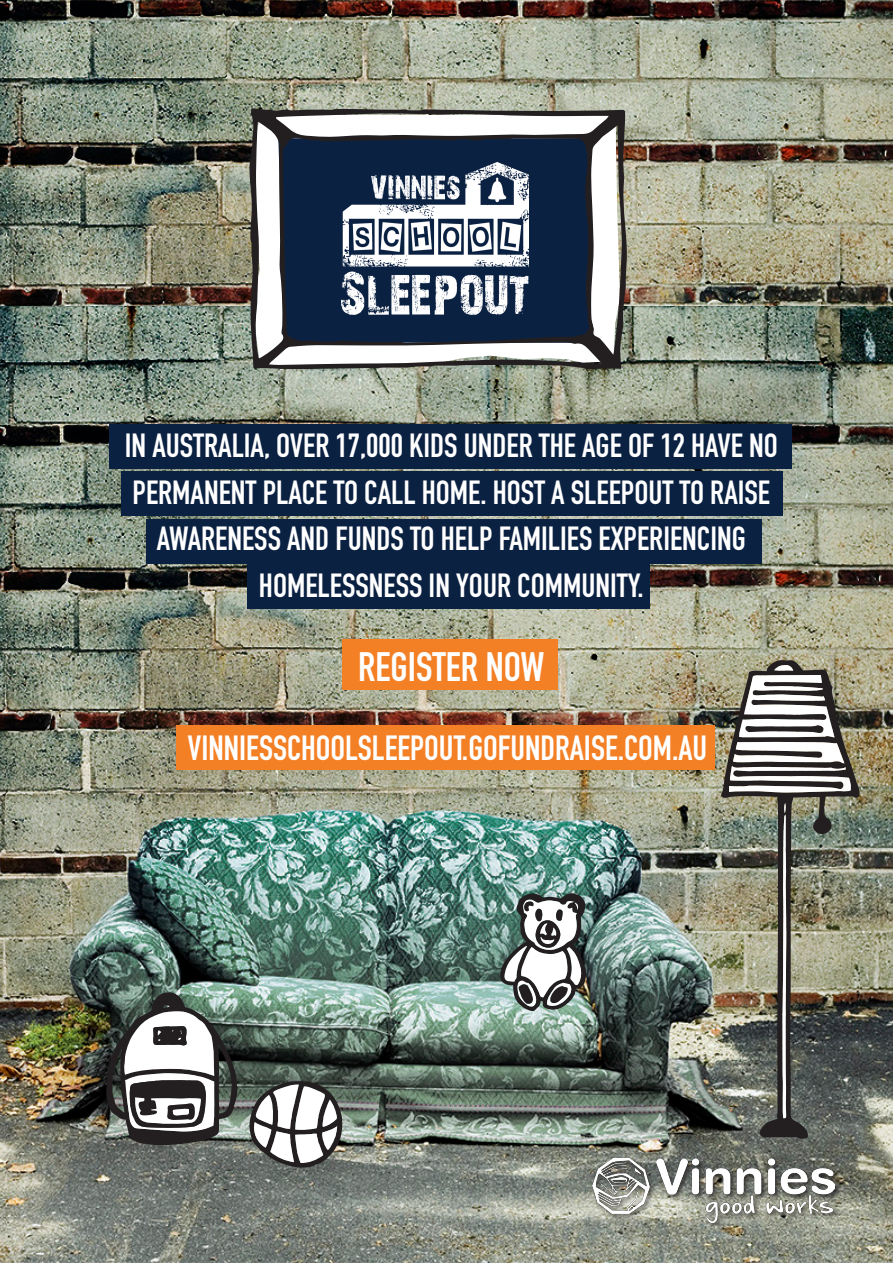
<style>
.page{position:relative;width:893px;height:1263px;background:#fff}
.page>*{position:absolute;margin:0;border:0;box-sizing:border-box;transform-origin:0 0}
.t1{font:40.5px "DIN Engschrift Std";color:#fff}
.t2{font:34.5px "DIN Engschrift Std";color:#fff}
.t3{font:33px/46.5px "DIN Engschrift Std";color:#fff;text-align:center}
</style>
<div class="page">
<img style="left:0;top:0;width:893px;height:1263px">
<svg style="left:249px;top:108px;width:378px;height:261px"></svg>
<img style="left:341px;top:163px;width:187px;height:152px">
<svg style="left:500px;top:893px;width:86px;height:118px"></svg>
<svg style="left:106px;top:991px;width:132px;height:154px"></svg>
<svg style="left:249px;top:1081px;width:93px;height:87px"></svg>
<div style="left:342px;top:639px;width:216px;height:50px;background:#f48026"></div>
<div style="left:146px;top:519px;width:615px;height:44px;background:#0b2142"></div>
<div style="left:109px;top:424px;width:682px;height:44px;background:#0b2142"></div>
<div style="left:121px;top:472px;width:661px;height:44px;background:#0b2142"></div>
<div style="left:247px;top:565px;width:403px;height:44px;background:#0b2142"></div>
<div style="left:176px;top:725px;width:538px;height:45px;background:#f48026"></div>
<img style="left:720px;top:660px;width:140px;height:479px">
<svg style="left:782px;top:803px;width:4px;height:315px"></svg>
<svg style="left:729px;top:665px;width:122px;height:127px"></svg>
<div style="left:590px;top:1157px;width:251px;height:73px;background:#231f20;opacity:.75"></div>
<img style="left:592px;top:1158px;width:242px;height:64px">
<p class="t3" style="left:125px;top:423px;width:655px">IN AUSTRALIA, OVER 17,000 KIDS UNDER THE AGE OF 12 HAVE NO<br>PERMANENT PLACE TO CALL HOME. HOST A SLEEPOUT TO RAISE<br>AWARENESS AND FUNDS TO HELP FAMILIES EXPERIENCING</p>
<p class="t3" style="left:259px;top:562px;width:386px">HOMELESSNESS IN YOUR COMMUNITY.</p>
<p class="t1" style="left:358px;top:643px;width:188px">REGISTER NOW</p>
<p class="t2" style="left:187px;top:727px;width:521px">VINNIESSCHOOLSLEEPOUT.GOFUNDRAISE.COM.AU</p>
</div>
